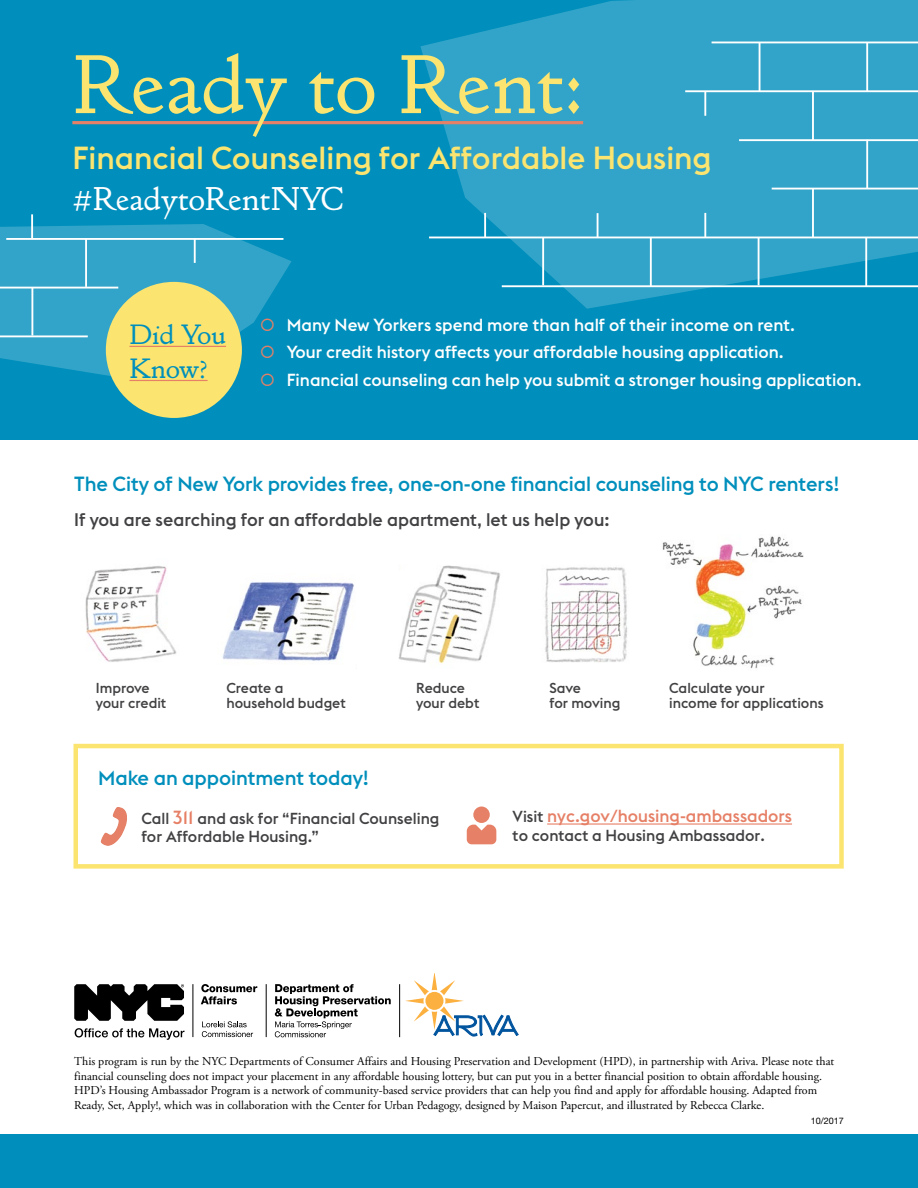
<style>
.page{position:relative;width:918px;height:1188px;background:#008fbc}
.page>*{position:absolute;margin:0;border:0;box-sizing:border-box;transform-origin:0 0}
.t1{font:79.5px "Thames Capsule";color:#fbe570}
.t2{font:500 31.5px "Euclid Flex";color:#fbe570}
.t3{font:31.5px "Thames Capsule";color:#fff}
.t4{font:26.85px/34px "Thames Capsule";color:#008fbc}
.t5{font:500 20.25px "Euclid Flex";letter-spacing:-.005em;color:#008fbc}
.t6{font:500 18px "Euclid Flex";color:#414042}
.t7{font:500 17.25px/27.5px "Euclid Flex";color:#fff}
.t8{font:500 17.25px "Euclid Flex";color:#e68066}
.t9{font:500 15.75px/18.9px "Euclid Flex";color:#414042}
.t10{font:500 14.25px/15px "Euclid Flex";color:#414042}
.t11{font:12px/14.4px "Adobe Garamond Pro";color:#000}
.t12{font:9px "Helvetica Neue LT Std";color:#000}
.s1{font-family:"Adobe Garamond Pro"}
.s2{font-size:18.75px;color:#e68066}
.s3{font-size:15.75px;color:#414042}
</style>
<div class="page">
<div style="left:0;top:441px;width:918px;height:693px;background:#fff"></div>
<svg style="left:0;top:224px;width:292px;height:160px;fill:#32a4c9"></svg>
<hr style="left:6px;top:238px;width:277px;height:2px;background:#fff">
<hr style="left:0;top:287px;width:118px;height:2px;background:#fff">
<hr style="left:0;top:335px;width:88px;height:2px;background:#fff">
<hr style="left:31px;top:214px;width:2px;height:25px;background:#fff">
<hr style="left:85px;top:239px;width:2px;height:48px;background:#fff">
<hr style="left:31px;top:287px;width:2px;height:49px;background:#fff">
<hr style="left:194px;top:239px;width:2px;height:24px;background:#fff">
<svg style="left:420px;top:0;width:498px;height:309px;fill:#32a4c9"></svg>
<hr style="left:685px;top:90px;width:233px;height:2px;background:#fff">
<hr style="left:772px;top:188px;width:146px;height:2px;background:#fff">
<hr style="left:739px;top:139px;width:179px;height:2px;background:#fff">
<hr style="left:429px;top:237px;width:489px;height:1px;background:#fff">
<hr style="left:502px;top:285px;width:416px;height:2px;background:#fff">
<hr style="left:712px;top:42px;width:206px;height:1px;background:#fff">
<hr style="left:866px;top:42px;width:2px;height:50px;background:#fff">
<hr style="left:866px;top:140px;width:2px;height:49px;background:#fff">
<hr style="left:812px;top:91px;width:2px;height:50px;background:#fff">
<hr style="left:812px;top:189px;width:2px;height:49px;background:#fff">
<hr style="left:865px;top:237px;width:2px;height:50px;background:#fff">
<hr style="left:597px;top:213px;width:2px;height:25px;background:#fff">
<hr style="left:650px;top:238px;width:2px;height:49px;background:#fff">
<hr style="left:759px;top:43px;width:1px;height:49px;background:#fff">
<hr style="left:704px;top:92px;width:2px;height:24px;background:#fff">
<hr style="left:704px;top:213px;width:2px;height:24px;background:#fff">
<hr style="left:758px;top:237px;width:2px;height:48px;background:#fff">
<hr style="left:484px;top:213px;width:2px;height:24px;background:#fff">
<hr style="left:542px;top:237px;width:2px;height:48px;background:#fff">
<hr style="left:547px;top:823px;width:245px;height:2px;background:#e68066">
<div style="left:74px;top:744px;width:770px;height:125px;border:4px solid #fbe570"></div>
<svg style="left:101px;top:807px;width:26px;height:39px"></svg>
<div style="left:473px;top:807px;width:17px;height:16px;background:#e68066;border-radius:50%"></div>
<svg style="left:467px;top:825px;width:29px;height:19px"></svg>
<div style="left:106px;top:282px;width:136px;height:136px;background:#fbe570;border-radius:50%"></div>
<hr style="left:129px;top:346px;width:97px;height:1px;background:#e68066">
<hr style="left:129px;top:380px;width:79px;height:1px;background:#e68066">
<img style="left:85px;top:566px;width:92px;height:96px">
<img style="left:662px;top:536px;width:142px;height:133px">
<img style="left:399px;top:565px;width:101px;height:99px">
<img style="left:222px;top:582px;width:132px;height:79px">
<img style="left:545px;top:567px;width:83px;height:95px">
<svg style="left:202px;top:1021px;width:51px;height:16px"></svg>
<svg style="left:201px;top:984px;width:56px;height:20px"></svg>
<svg style="left:75px;top:1028px;width:109px;height:12px"></svg>
<svg style="left:74px;top:984px;width:110px;height:37px"></svg>
<hr style="left:193px;top:984px;width:1px;height:53px;background:#000">
<hr style="left:266px;top:984px;width:1px;height:53px;background:#000">
<svg style="left:275px;top:984px;width:116px;height:53px"></svg>
<hr style="left:399px;top:984px;width:1px;height:53px;background:#000">
<svg style="left:405px;top:974px;width:113px;height:62px"></svg>
<hr style="left:72px;top:121px;width:511px;height:3px;background:#e68066">
<svg style="left:261px;top:318px;width:13px;height:13px"></svg>
<svg style="left:261px;top:345px;width:13px;height:13px"></svg>
<svg style="left:261px;top:373px;width:13px;height:11px"></svg>
<h1 class="t1" style="left:72px;top:39px;width:512px">Ready to Rent:</h1>
<h2 class="t2" style="left:72px;top:139px;width:641px">Financial Counseling for Affordable Housing</h2>
<h2 class="t3" style="left:72px;top:180px;width:273px">#ReadytoRentNYC</h2>
<h3 class="t4" style="left:129px;top:318px;width:98px">Did You<br>Know<span class="s1">?</span></h3>
<h3 class="t7" style="left:287px;top:311px;width:576px">Many New Yorkers spend more than half of their income on rent.<br>Your credit history affects your affordable housing application.<br>Financial counseling can help you submit a stronger housing application.</h3>
<h3 class="t5" style="left:74px;top:472px;width:767px">The City of New York provides free, one-on-one financial counseling to NYC renters!</h3>
<h3 class="t6" style="left:74px;top:509px;width:537px">If you are searching for an affordable apartment, let us help you:</h3>
<p class="t10" style="left:96px;top:681px;width:72px">Improve your credit</p>
<p class="t10" style="left:416px;top:681px;width:65px">Reduce your debt</p>
<p class="t10" style="left:669px;top:681px;width:156px">Calculate your<br>income for applications</p>
<p class="t10" style="left:226px;top:681px;width:121px">Create a household budget</p>
<p class="t10" style="left:549px;top:681px;width:72px">Save<br>for moving</p>
<h3 class="t5" style="left:98px;top:766px;width:272px">Make an appointment today!</h3>
<h3 class="t9" style="left:141px;top:809px;width:299px">Call <span class="s2">311</span> and ask for “Financial Counseling for Affordable Housing.”</h3>
<h3 class="t8" style="left:513px;top:806px;width:281px"><span class="s3">Visit</span> nyc.gov/housing-ambassadors</h3>
<h3 class="t9" style="left:513px;top:826px;width:254px">to contact a Housing Ambassador.</h3>
<p class="t11" style="left:74px;top:1055px;width:761px">This program is run by the NYC Departments of Consumer Affairs and Housing Preservation and Development (HPD), in partnership with Ariva. Please note that financial counseling does not impact your placement in any affordable housing lottery, but can put you in a better financial position to obtain affordable housing.<br>HPD’s Housing Ambassador Program is a network of community-based service providers that can help you find and apply for affordable housing. Adapted from Ready, Set, Apply!, which was in collaboration with the Center for Urban Pedagogy, designed by Maison Papercut, and illustrated by Rebecca Clarke.</p>
<p class="t12" style="left:811px;top:1115px;width:35px">10/2017</p>
</div>
